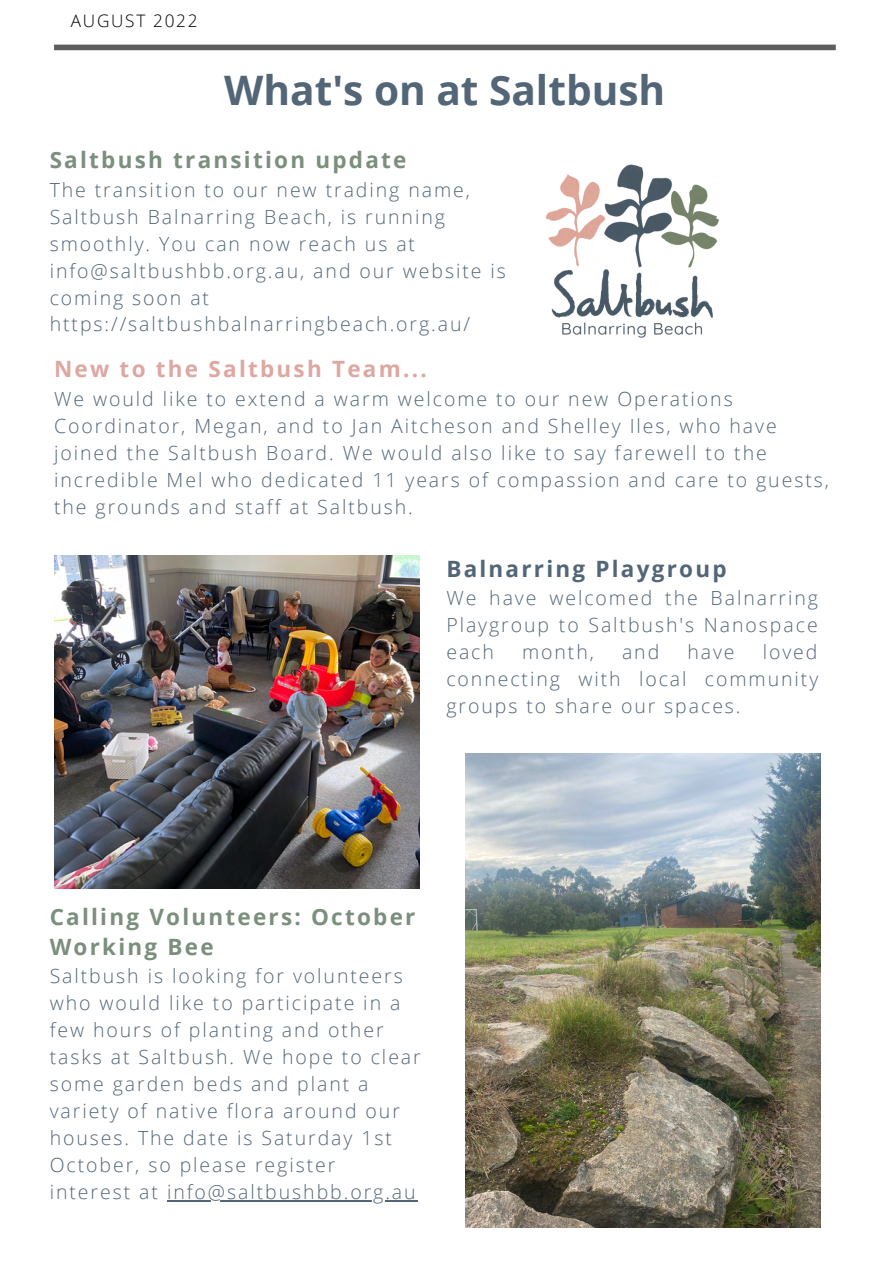
<style>
.page{position:relative;width:893px;height:1264px;background:#fff}
.page>*{position:absolute;margin:0;border:0;box-sizing:border-box;transform-origin:0 0}
.t1{font:700 40.65px "Open Sans";color:#526677}
.t2{font:700 22.5px/30.3px "Open Sans";letter-spacing:.1em;color:#7b8f7d}
.t3{font:700 22.5px "Open Sans";letter-spacing:.1em;color:#dea7a1}
.t4{font:700 22.5px "Open Sans";letter-spacing:.1em;color:#526677}
.t5{font:300 19.5px/27px "Open Sans";letter-spacing:.1em;color:#526677}
.t6{font:300 17.25px "Open Sans";letter-spacing:.1em;color:#000}
</style>
<div class="page">
<div style="left:54px;top:45px;width:781px;height:5px;background:#5d5d5d"></div>
<img style="left:545px;top:164px;width:174px;height:174px">
<img style="left:54px;top:555px;width:365px;height:333px">
<img style="left:465px;top:753px;width:355px;height:474px">
<hr style="left:167px;top:1199px;width:251px;height:2px;background:#526677">
<p class="t6" style="left:71px;top:9px;width:128px">AUGUST 2022</p>
<h1 class="t1" style="left:224px;top:62px;width:442px">What's on at Saltbush</h1>
<p class="t2" style="left:50px;top:144px;width:358px">Saltbush transition update</p>
<p class="t5" style="left:50px;top:175px;width:457px">The transition to our new trading name, Saltbush Balnarring Beach, is running smoothly. You can now reach us at info@saltbushbb.org.au, and our website is coming soon at https://saltbushbalnarringbeach.org.au/</p>
<p class="t3" style="left:54px;top:353px;width:374px">New to the Saltbush Team...</p>
<p class="t5" style="left:54px;top:385px;width:776px">We would like to extend a warm welcome to our new Operations Coordinator, Megan, and to Jan Aitcheson and Shelley Iles, who have joined the Saltbush Board. We would also like to say farewell to the incredible Mel who dedicated 11 years of compassion and care to guests, the grounds and staff at Saltbush.</p>
<p class="t4" style="left:446px;top:552px;width:282px">Balnarring Playgroup</p>
<p class="t5" style="left:446px;top:583px;width:373px;text-align:justify">We have welcomed the Balnarring Playgroup to Saltbush's Nanospace each</p>
<p class="t5" style="left:446px;top:637px;width:373px;text-align:justify;text-indent:316px">loved connecting with local community groups to share our spaces.</p>
<p class="t5" style="left:522px;top:637px;width:73px">month,</p>
<p class="t5" style="left:622px;top:637px;width:39px">and</p>
<p class="t5" style="left:687px;top:637px;width:49px">have</p>
<p class="t2" style="left:50px;top:900px;width:367px">Calling Volunteers: October<br>Working Bee</p>
<p class="t5" style="left:50px;top:961px;width:372px">Saltbush is looking for volunteers who would like to participate in a few hours of planting and other tasks at Saltbush. We hope to clear some garden beds and plant a variety of native flora around our houses. The date is Saturday 1st<br>October, so please register interest at info@saltbushbb.org.au</p>
</div>
